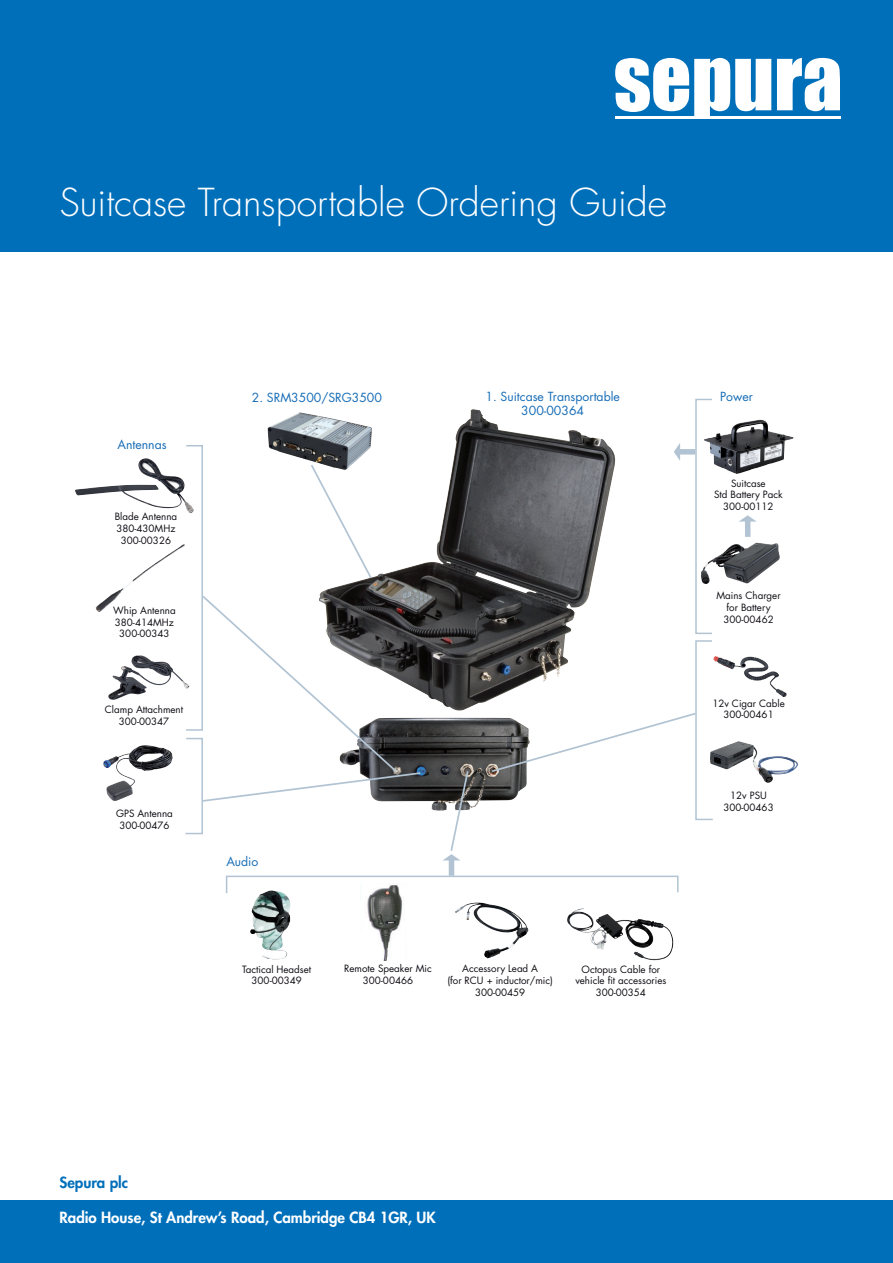
<style>
.page{position:relative;width:893px;height:1263px;background:#fff}
.page>*{position:absolute;margin:0;border:0;box-sizing:border-box;transform-origin:0 0}
.t1{font:300 37.5px "Futura";color:#fff}
.t2{font:800 15px "Futura";color:#fff}
.t3{font:800 15px "Futura";color:#006fba}
.t4{font:12.15px/14.7px "Futura";color:#166cb6;text-align:center}
.t5{font:9.75px/11.7px "Futura";color:#0f0c12;text-align:center}
</style>
<div class="page">
<div style="left:0;top:0;width:893px;height:251px;background:#006fba"></div>
<img style="left:103px;top:745px;width:70px;height:56px">
<img style="left:250px;top:895px;width:37px;height:64px">
<img style="left:367px;top:895px;width:35px;height:66px">
<img style="left:455px;top:902px;width:74px;height:56px">
<img style="left:567px;top:908px;width:105px;height:51px">
<img style="left:95px;top:544px;width:89px;height:68px">
<img style="left:75px;top:460px;width:109px;height:49px">
<img style="left:108px;top:655px;width:62px;height:43px">
<svg style="left:739px;top:515px;width:18px;height:22px"></svg>
<div style="left:695px;top:399px;width:18px;height:235px;border:1px solid #b2c4d3"></div>
<img style="left:714px;top:656px;width:46px;height:13px">
<img style="left:714px;top:741px;width:84px;height:42px">
<img style="left:714px;top:542px;width:66px;height:42px">
<img style="left:268px;top:412px;width:49px;height:31px">
<img style="left:317px;top:409px;width:289px;height:34px">
<img style="left:704px;top:420px;width:89px;height:54px">
<svg style="left:184px;top:443px;width:530px;height:452px"></svg>
<div style="left:0;top:1200px;width:893px;height:63px;background:#006fba"></div>
<svg style="left:777px;top:58px;width:63px;height:53px"></svg>
<hr style="left:615px;top:117px;width:226px;height:2px;background:#fff">
<svg style="left:615px;top:58px;width:156px;height:59px"></svg>
<h1 class="t1" style="left:60px;top:178px;width:609px">Suitcase Transportable Ordering Guide</h1>
<p class="t4" style="left:117px;top:436px;width:51px">Antennas</p>
<p class="t5" style="left:115px;top:511px;width:64px">Blade Antenna<br>380-430MHz<br>300-00326</p>
<p class="t5" style="left:113px;top:604px;width:64px">Whip Antenna<br>380-414MHz<br>300-00343</p>
<p class="t5" style="left:105px;top:703px;width:80px">Clamp Attachment<br>300-00347</p>
<p class="t5" style="left:116px;top:807px;width:58px">GPS Antenna<br>300-00476</p>
<p class="t4" style="left:252px;top:389px;width:132px">2. SRM3500/SRG3500</p>
<p class="t4" style="left:486px;top:389px;width:136px">1. Suitcase Transportable<br>300-00364</p>
<p class="t4" style="left:226px;top:854px;width:33px">Audio</p>
<p class="t5" style="left:344px;top:963px;width:89px">Remote Speaker Mic<br>300-00466</p>
<p class="t5" style="left:242px;top:963px;width:71px">Tactical Headset<br>300-00349</p>
<p class="t5" style="left:447px;top:963px;width:107px">Accessory Lead A<br>(for RCU + inductor/mic)<br>300-00459</p>
<p class="t5" style="left:575px;top:963px;width:93px">Octopus Cable for vehicle fit accessories<br>300-00354</p>
<p class="t4" style="left:720px;top:389px;width:34px">Power</p>
<p class="t5" style="left:714px;top:477px;width:70px">Suitcase<br>Std Battery Pack<br>300-00112</p>
<p class="t5" style="left:716px;top:590px;width:66px">Mains Charger for Battery<br>300-00462</p>
<p class="t5" style="left:712px;top:697px;width:74px">12v Cigar Cable<br>300-00461</p>
<p class="t5" style="left:723px;top:789px;width:52px">12v PSU<br>300-00463</p>
<h2 class="t3" style="left:60px;top:1173px;width:70px">Sepura plc</h2>
<h2 class="t2" style="left:60px;top:1207px;width:378px">Radio House, St Andrew’s Road, Cambridge CB4 1GR, UK</h2>
</div>
